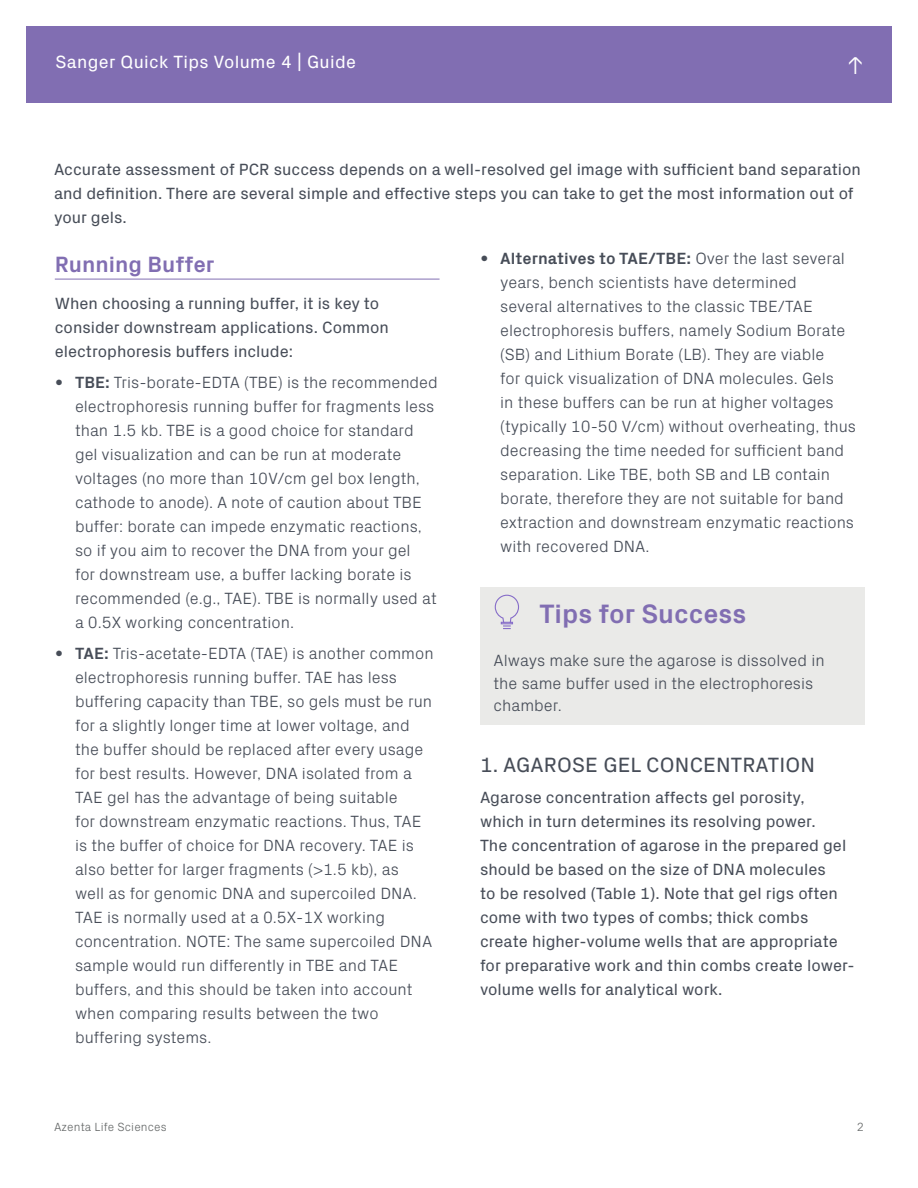
<style>
.page{position:relative;width:918px;height:1188px;background:#fff}
.page>*{position:absolute;margin:0;border:0;box-sizing:border-box;transform-origin:0 0}
.t1{font:700 27px "Px Grotesk";color:#816eb2}
.t2{font:300 24.75px "Px Grotesk";color:#fff}
.t3{font:700 22.5px "Px Grotesk";color:#816eb2}
.t4{font:21px "Px Grotesk";letter-spacing:.01em;color:#474d58}
.t5{font:18px "Px Grotesk";letter-spacing:.02em;color:#fff}
.t6{font:300 16.5px/24px "Px Grotesk";color:#474d58}
.t7{font:16.5px/24px "Px Grotesk";color:#474d58}
.t8{font:300 12px "Px Grotesk";letter-spacing:.01em;color:#676a6a}
.s1{font-weight:400}
.s2{font-weight:700}
</style>
<div class="page">
<div style="left:26px;top:26px;width:866px;height:76px;background:#816eb2"></div>
<hr style="left:55px;top:279px;width:385px;height:1px;background:#816eb2">
<div style="left:480px;top:588px;width:385px;height:137px;background:#eaeae8"></div>
<svg style="left:494px;top:594px;width:25px;height:36px"></svg>
<p class="t5" style="left:56px;top:49px;width:302px">Sanger Quick Tips Volume 4 | Guide</p>
<h2 class="t2" style="left:847px;top:48px;width:19px">↑</h2>
<p class="t7" style="left:54px;top:156px;width:808px">Accurate assessment of PCR success depends on a well-resolved gel image with sufficient band separation and definition. There are several simple and effective steps you can take to get the most information out of your gels.</p>
<h3 class="t3" style="left:55px;top:248px;width:161px">Running Buffer</h3>
<p class="t7" style="left:55px;top:291px;width:336px">When choosing a running buffer, it is key to consider downstream applications. Common electrophoresis buffers include:</p>
<p class="t6" style="left:75px;top:369px;width:364px;text-indent:-20px"><span class="s1">•</span> <span class="s2">TBE:</span> Tris-borate-EDTA (TBE) is the recommended electrophoresis running buffer for fragments less than 1.5 kb. TBE is a good choice for standard gel visualization and can be run at moderate voltages (no more than 10V/cm gel box length, cathode to anode). A note of caution about TBE buffer: borate can impede enzymatic reactions, so if you aim to recover the DNA from your gel<br>for downstream use, a buffer lacking borate is recommended (e.g., TAE). TBE is normally used at a 0.5X working concentration.</p>
<p class="t6" style="left:75px;top:640px;width:360px;text-indent:-20px"><span class="s1">•</span> <span class="s2">TAE:</span> Tris-acetate-EDTA (TAE) is another common electrophoresis running buffer. TAE has less buffering capacity than TBE, so gels must be run for a slightly longer time at lower voltage, and the buffer should be replaced after every usage for best results. However, DNA isolated from a TAE gel has the advantage of being suitable<br>for downstream enzymatic reactions. Thus, TAE is the buffer of choice for DNA recovery. TAE is also better for larger fragments (&gt;1.5 kb), as<br>well as for genomic DNA and supercoiled DNA.<br>TAE is normally used at a 0.5X-1X working concentration. NOTE: The same supercoiled DNA sample would run differently in TBE and TAE buffers, and this should be taken into account when comparing results between the two buffering systems.</p>
<p class="t6" style="left:500px;top:245px;width:357px;text-indent:-20px"><span class="s1">•</span> <span class="s2">Alternatives to TAE/TBE:</span> Over the last several years, bench scientists have determined<br>several alternatives to the classic TBE/TAE electrophoresis buffers, namely Sodium Borate (SB) and Lithium Borate (LB). They are viable<br>for quick visualization of DNA molecules. Gels<br>in these buffers can be run at higher voltages (typically 10-50 V/cm) without overheating, thus decreasing the time needed for sufficient band separation. Like TBE, both SB and LB contain borate, therefore they are not suitable for band extraction and downstream enzymatic reactions with recovered DNA.</p>
<h1 class="t1" style="left:539px;top:595px;width:209px">Tips for Success</h1>
<p class="t6" style="left:494px;top:648px;width:333px;line-height:22.5px">Always make sure the agarose is dissolved in the same buffer used in the electrophoresis chamber.</p>
<p class="t4" style="left:480px;top:750px;width:336px">1. AGAROSE GEL CONCENTRATION</p>
<p class="t7" style="left:480px;top:784px;width:376px">Agarose concentration affects gel porosity,<br>which in turn determines its resolving power.<br>The concentration of agarose in the prepared gel should be based on the size of DNA molecules<br>to be resolved (Table 1). Note that gel rigs often come with two types of combs; thick combs create higher-volume wells that are appropriate for preparative work and thin combs create lower&shy;volume wells for analytical work.</p>
<p class="t8" style="left:54px;top:1118px;width:114px">Azenta Life Sciences</p>
<p class="t8" style="left:857px;top:1118px;width:9px">2</p>
</div>
